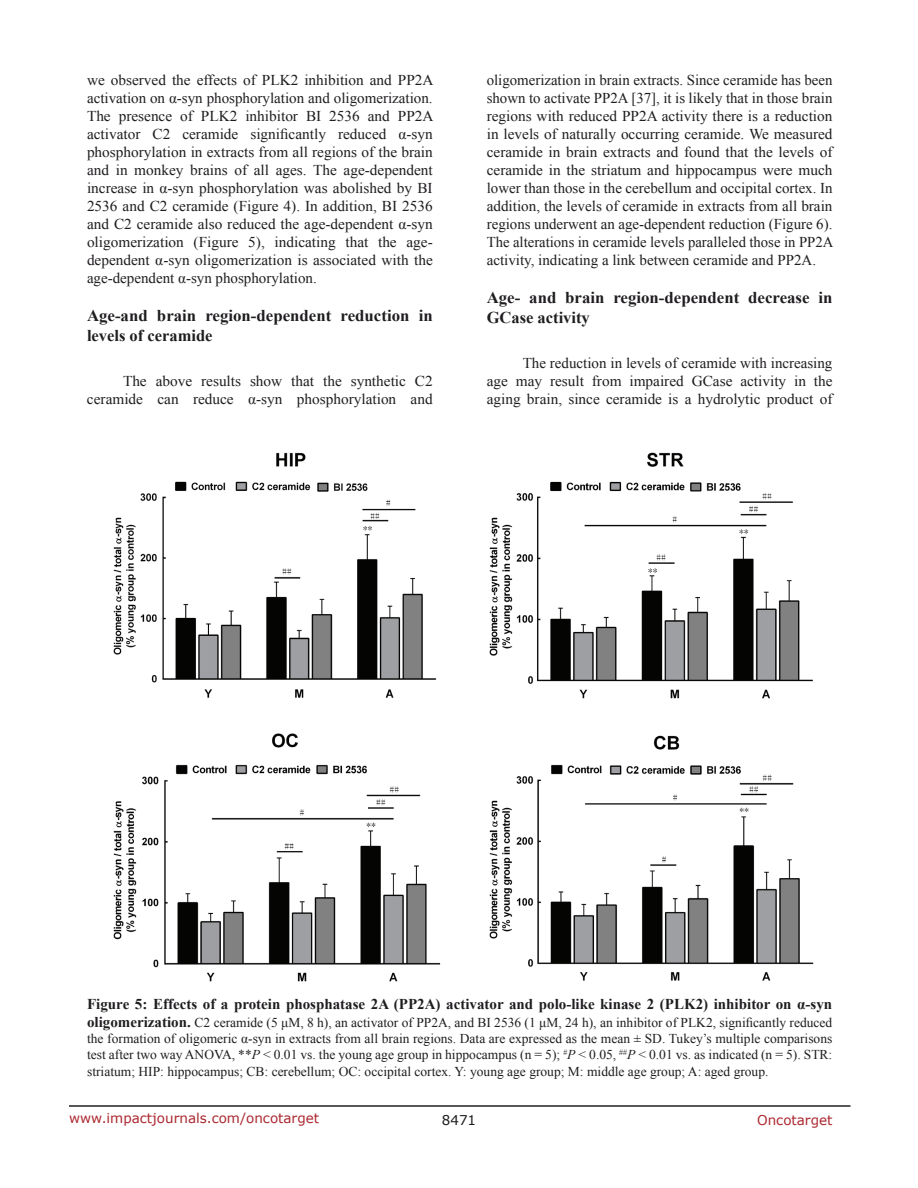
<style>
.page{position:relative;width:918px;height:1188px;background:#fff}
.page>*{position:absolute;margin:0;border:0;box-sizing:border-box;transform-origin:0 0}
.t1{font:700 16.5px/19.8px "Times New Roman";color:#201d20}
.t2{font:15px/18px "Times New Roman";color:#201d20;text-align:justify}
.t3{font:700 15px "Times New Roman";color:#201d20}
.t4{font:13.5px/16.2px "Times New Roman";color:#201d20;text-align:justify}
.t5{font:13.5px "Verdana";color:#ac2830}
.t6{font:13.5px "Verdana";color:#201d20}
.s1{font-weight:700;font-size:15px}
.s2{font-style:italic}
</style>
<div class="page">
<hr style="left:69px;top:1105px;width:781px;height:2px;background:#231f20">
<img style="left:113px;top:452px;width:701px;height:530px">
<p class="t2" style="left:87px;top:71px;width:348px">we observed the effects of PLK2 inhibition and PP2A activation on α-syn phosphorylation and oligomerization.<br>The presence of PLK2 inhibitor BI 2536 and PP2A activator C2 ceramide significantly reduced α-syn phosphorylation in extracts from all regions of the brain and in monkey brains of all ages. The age-dependent increase in α-syn phosphorylation was abolished by BI 2536 and C2 ceramide (Figure 4). In addition, BI 2536 and C2 ceramide also reduced the age-dependent α-syn oligomerization (Figure 5), indicating that the age&shy;dependent α-syn oligomerization is associated with the age-dependent α-syn phosphorylation.</p>
<p class="t1" style="left:87px;top:305px;width:347px">Age-and brain region-dependent reduction in levels of ceramide</p>
<p class="t2" style="left:87px;top:372px;width:347px;text-align:right">The above results show that the synthetic C2 ceramide can reduce α-syn phosphorylation and</p>
<p class="t2" style="left:487px;top:71px;width:348px">oligomerization in brain extracts. Since ceramide has been shown to activate PP2A [37], it is likely that in those brain regions with reduced PP2A activity there is a reduction in levels of naturally occurring ceramide. We measured ceramide in brain extracts and found that the levels of ceramide in the striatum and hippocampus were much lower than those in the cerebellum and occipital cortex. In addition, the levels of ceramide in extracts from all brain regions underwent an age-dependent reduction (Figure 6).<br>The alterations in ceramide levels paralleled those in PP2A activity, indicating a link between ceramide and PP2A.</p>
<p class="t1" style="left:487px;top:287px;width:347px">Age- and brain region-dependent decrease in<br>GCase activity</p>
<p class="t2" style="left:487px;top:354px;width:347px;text-indent:36px">The reduction in levels of ceramide with increasing age may result from impaired GCase activity in the aging brain, since ceramide is a hydrolytic product of</p>
<p class="t3" style="left:87px;top:994px;width:747px">Figure 5: Effects of a protein phosphatase 2A (PP2A) activator and polo-like kinase 2 (PLK2) inhibitor on α-syn</p>
<p class="t4" style="left:87px;top:1014px;width:747px"><span class="s1">oligomerization.</span> C2 ceramide (5 μM, 8 h), an activator of PP2A, and BI 2536 (1 μM, 24 h), an inhibitor of PLK2, significantly reduced the formation of oligomeric α-syn in extracts from all brain regions. Data are expressed as the mean ± SD. Tukey’s multiple comparisons test after two way ANOVA, **<span class="s2">P</span> &lt; 0.01 vs. the young age group in hippocampus (n = 5); <sup>#</sup><span class="s2">P</span> &lt; 0.05, <sup>##</sup><span class="s2">P</span> &lt; 0.01 vs. as indicated (n = 5). STR: striatum; HIP: hippocampus; CB: cerebellum; OC: occipital cortex. Y: young age group; M: middle age group; A: aged group.</p>
<p class="t5" style="left:69px;top:1109px;width:252px">www.impactjournals.com/oncotarget</p>
<p class="t6" style="left:442px;top:1111px;width:36px">8471</p>
<p class="t5" style="left:757px;top:1111px;width:77px">Oncotarget</p>
</div>
